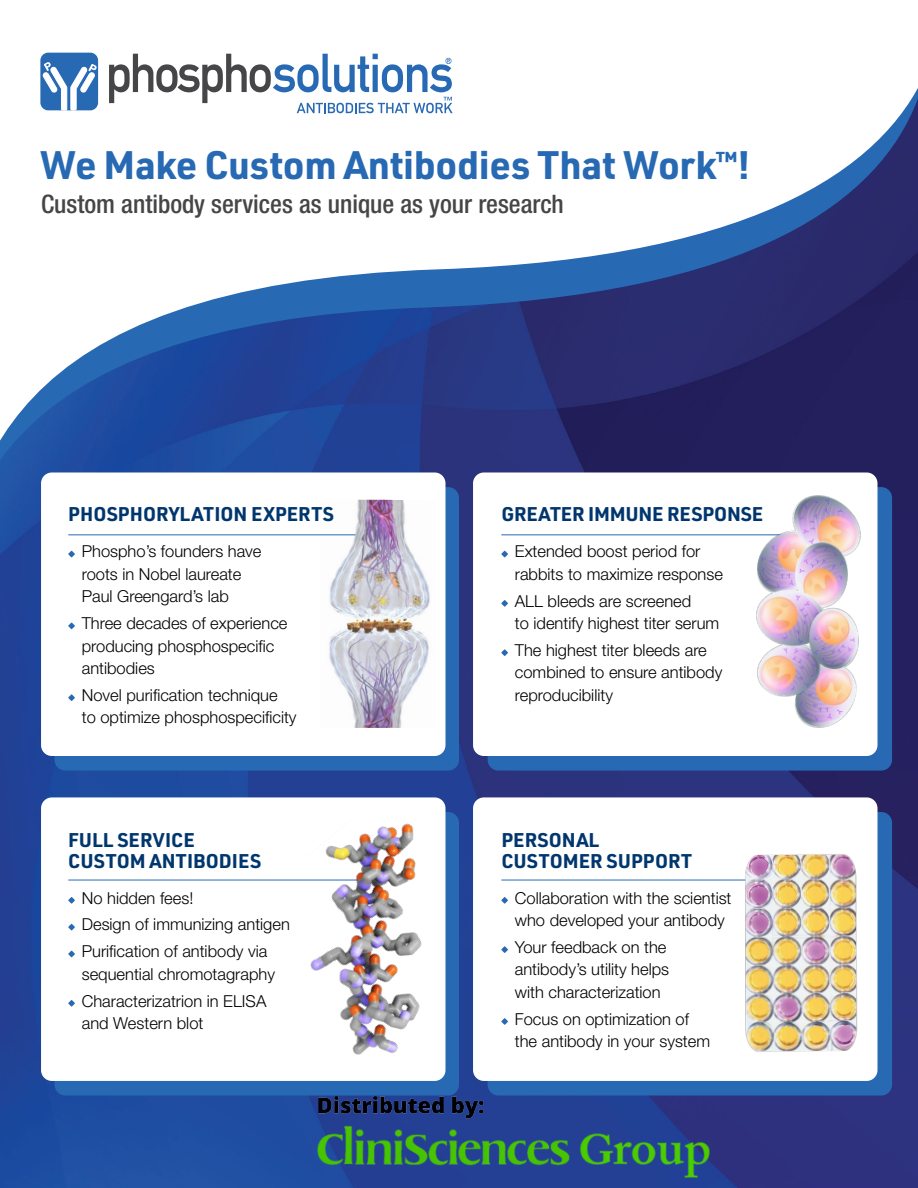
<style>
.page{position:relative;width:918px;height:1188px;background:#fff}
.page>*{position:absolute;margin:0;border:0;box-sizing:border-box;transform-origin:0 0}
.t1{font:700 39px "URWDIN";letter-spacing:-.01em;color:#2769b3}
.t2{font:500 condensed 25.5px "Helvetica Neue LT Std";color:#464649}
.t3{font:700 19.5px/21px "URWDIN";color:#00366e}
.t4{font:300 16.5px/22.5px "Helvetica Neue LT Std";color:#000}
</style>
<div class="page">
<img style="left:0;top:519px;width:918px;height:669px">
<svg style="left:0;top:85px;width:918px;height:434px"></svg>
<div style="left:55px;top:487px;width:404px;height:284px;background:#2769b3;border-radius:11px"></div>
<div style="left:55px;top:812px;width:404px;height:284px;background:#2769b3;border-radius:11px"></div>
<div style="left:41px;top:797px;width:405px;height:284px;background:#fff;border-radius:11px"></div>
<div style="left:41px;top:472px;width:405px;height:284px;background:#fff;border-radius:11px"></div>
<div style="left:488px;top:487px;width:404px;height:284px;background:#2769b3;border-radius:11px"></div>
<div style="left:488px;top:812px;width:404px;height:284px;background:#2769b3;border-radius:11px"></div>
<div style="left:473px;top:797px;width:405px;height:284px;background:#fff;border-radius:11px"></div>
<div style="left:473px;top:472px;width:405px;height:284px;background:#fff;border-radius:11px"></div>
<svg style="left:68px;top:897px;width:7px;height:7px"></svg>
<svg style="left:68px;top:924px;width:7px;height:6px"></svg>
<svg style="left:68px;top:951px;width:7px;height:6px"></svg>
<svg style="left:68px;top:1000px;width:7px;height:7px"></svg>
<svg style="left:501px;top:551px;width:7px;height:6px"></svg>
<svg style="left:501px;top:600px;width:7px;height:7px"></svg>
<svg style="left:501px;top:649px;width:7px;height:7px"></svg>
<svg style="left:501px;top:897px;width:7px;height:7px"></svg>
<svg style="left:501px;top:946px;width:7px;height:7px"></svg>
<div style="left:40px;top:53px;width:58px;height:57px;background:#2769b3;border-radius:8px"></div>
<svg style="left:41px;top:62px;width:56px;height:49px"></svg>
<svg style="left:109px;top:54px;width:344px;height:59px"></svg>
<img style="left:320px;top:500px;width:110px;height:228px">
<hr style="left:68px;top:534px;width:288px;height:1px;background:#2769b3">
<hr style="left:68px;top:880px;width:297px;height:1px;background:#2769b3">
<hr style="left:501px;top:880px;width:264px;height:1px;background:#2769b3">
<hr style="left:501px;top:534px;width:318px;height:1px;background:#2769b3">
<svg style="left:68px;top:551px;width:7px;height:6px"></svg>
<svg style="left:68px;top:623px;width:7px;height:6px"></svg>
<svg style="left:68px;top:694px;width:7px;height:7px"></svg>
<img style="left:742px;top:854px;width:116px;height:198px">
<img style="left:747px;top:495px;width:114px;height:233px">
<img style="left:305px;top:823px;width:117px;height:188px">
<img style="left:292px;top:1011px;width:459px;height:177px">
<h1 class="t1" style="left:40px;top:138px;width:712px">We Make Custom Antibodies That Work<sup>™</sup>!</h1>
<h2 class="t2" style="left:41px;top:188px;width:524px">Custom antibody services as unique as your research</h2>
<p class="t3" style="left:68px;top:503px;width:267px">PHOSPHORYLATION EXPERTS</p>
<p class="t4" style="left:82px;top:540px;width:181px">Phospho’s founders have roots in Nobel laureate<br>Paul Greengard’s lab</p>
<p class="t4" style="left:82px;top:612px;width:207px">Three decades of experience producing phosphospecific antibodies</p>
<p class="t4" style="left:82px;top:684px;width:216px">Novel purification technique<br>to optimize phosphospecificity</p>
<p class="t3" style="left:68px;top:828px;width:194px">FULL SERVICE<br>CUSTOM ANTIBODIES</p>
<p class="t4" style="left:82px;top:884px;width:210px;line-height:26.8px">No hidden fees!<br>Design of immunizing antigen<br>Purification of antibody via</p>
<p class="t4" style="left:82px;top:960px;width:195px;line-height:26.8px">sequential chromotagraphy<br>Characterizatrion in ELISA</p>
<p class="t4" style="left:82px;top:1012px;width:123px">and Western blot</p>
<p class="t3" style="left:501px;top:503px;width:263px">GREATER IMMUNE RESPONSE</p>
<p class="t4" style="left:515px;top:540px;width:210px">Extended boost period for rabbits to maximize response</p>
<p class="t4" style="left:515px;top:589px;width:206px">ALL bleeds are screened<br>to identify highest titer serum</p>
<p class="t4" style="left:515px;top:639px;width:209px">The highest titer bleeds are combined to ensure antibody reproducibility</p>
<p class="t3" style="left:501px;top:828px;width:192px">PERSONAL<br>CUSTOMER SUPPORT</p>
<p class="t4" style="left:515px;top:886px;width:218px">Collaboration with the scientist who developed your antibody</p>
<p class="t4" style="left:515px;top:935px;width:156px">Your feedback on the antibody’s utility helps with characterization</p>
<p class="t4" style="left:515px;top:1007px;width:197px">Focus on optimization of the antibody in your system</p>
</div>
